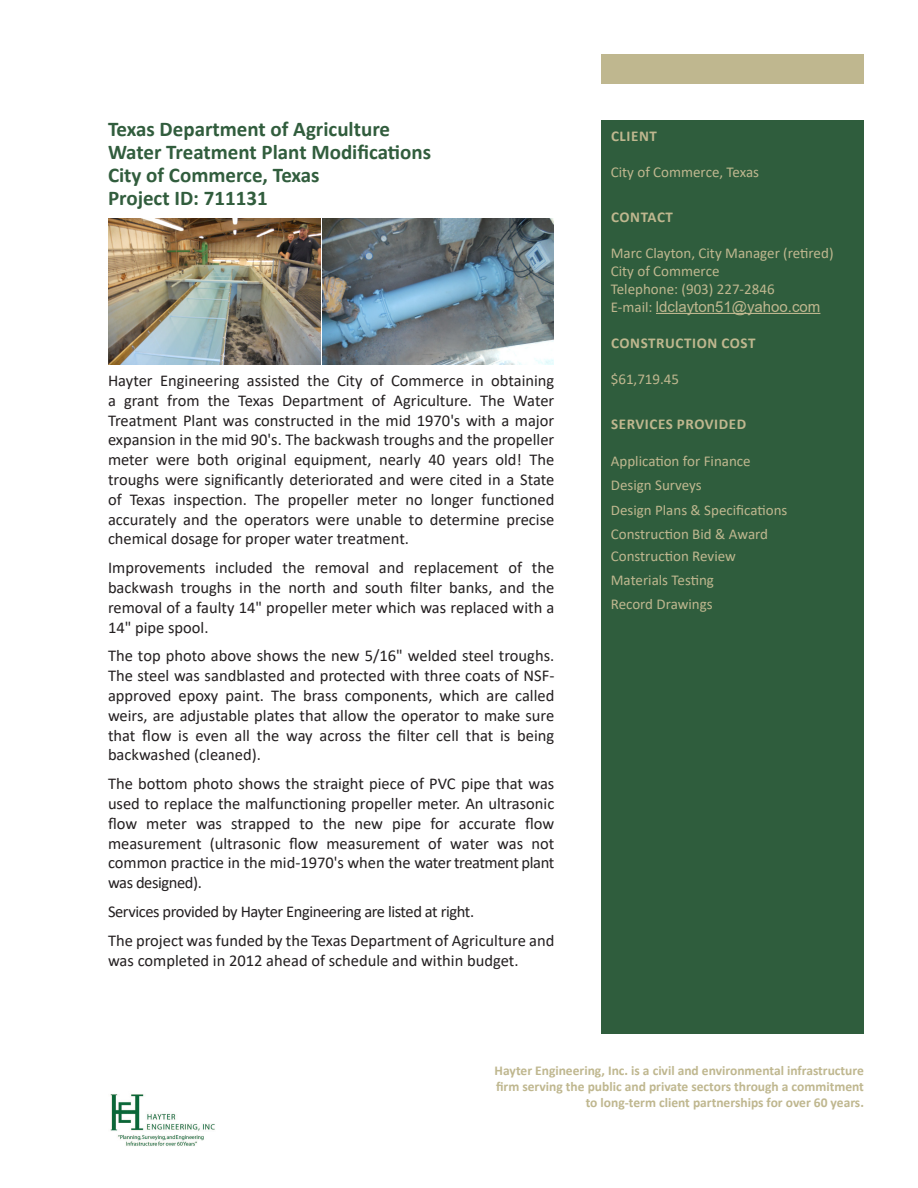
<style>
.page{position:relative;width:918px;height:1188px;background:#fff}
.page>*{position:absolute;margin:0;border:0;box-sizing:border-box;transform-origin:0 0}
.Header_for_Marketing{font:700 21px "Calibri";color:#315d3d}
.Body_Text_for_Descri{font:16.5px/19.8px "Calibri";color:#231f20;text-align:justify}
.Body_Text_for_Descri-2{font:16.5px "Calibri";letter-spacing:-.025em;color:#231f20}
.List_under_sub_headi{font:15px "Calibri";color:#bfb78f}
.Header_for_Green_blo{font:700 15px "Calibri";letter-spacing:.04em;color:#bfb78f}
.List_under_sub_headi-2{font:15px "Arial";color:#bfb78f}
.List_under_sub_headi-3{font:14.7px "Calibri";color:#bfb78f}
.t1{font:700 13.5px/16.2px "Calibri";color:#bfb78f;text-align:right}
.s1{font-family:"Calibri"}
</style>
<div class="page">
<img style="left:322px;top:219px;width:231px;height:145px">
<img style="left:108px;top:219px;width:212px;height:145px">
<div style="left:602px;top:120px;width:262px;height:913px;background:#2f5d3d"></div>
<div style="left:602px;top:54px;width:262px;height:29px;background:#bfb78f"></div>
<img style="left:110px;top:1094px;width:105px;height:52px">
<hr style="left:656px;top:313px;width:164px;height:1px;background:#bfb78f">
<p class="Header_for_Marketing" style="left:108px;top:114px;width:284px">Texas Department of Agriculture</p>
<p class="Header_for_Marketing" style="left:108px;top:137px;width:325px">Water Treatment Plant Modifications</p>
<p class="Header_for_Marketing" style="left:108px;top:160px;width:213px">City of Commerce, Texas</p>
<p class="Header_for_Marketing" style="left:108px;top:183px;width:161px">Project ID: 711131</p>
<p class="Body_Text_for_Descri" style="left:108px;top:370px;width:448px">Hayter Engineering assisted the City of Commerce in obtaining a grant from the Texas Department of Agriculture. The Water Treatment Plant was constructed in the mid 1970's with a major expansion in the mid 90's. The backwash troughs and the propeller meter were both original equipment, nearly 40 years old! The troughs were significantly deteriorated and were cited in a State of Texas inspection. The propeller meter no longer functioned accurately and the operators were unable to determine precise chemical dosage for proper water treatment.</p>
<p class="Body_Text_for_Descri" style="left:108px;top:557px;width:448px">Improvements included the removal and replacement of the backwash troughs in the north and south filter banks, and the removal of a faulty 14" propeller meter which was replaced with a 14" pipe spool.</p>
<p class="Body_Text_for_Descri" style="left:108px;top:646px;width:448px">The top photo above shows the new 5/16" welded steel troughs.<br>The steel was sandblasted and protected with three coats of NSF&shy;approved epoxy paint. The brass components, which are called weirs, are adjustable plates that allow the operator to make sure that flow is even all the way across the filter cell that is being backwashed (cleaned).</p>
<p class="Body_Text_for_Descri" style="left:108px;top:773px;width:448px">The bottom photo shows the straight piece of PVC pipe that was used to replace the malfunctioning propeller meter. An ultrasonic flow meter was strapped to the new pipe for accurate flow measurement (ultrasonic flow measurement of water was not common practice in the mid-1970's when the water treatment plant was designed).</p>
<p class="Body_Text_for_Descri-2" style="left:108px;top:900px;width:368px">Services provided by Hayter Engineering are listed at right.</p>
<p class="Body_Text_for_Descri" style="left:108px;top:930px;width:448px">The project was funded by the Texas Department of Agriculture and was completed in 2012 ahead of schedule and within budget.</p>
<p class="Header_for_Green_blo" style="left:611px;top:125px;width:47px">CLIENT</p>
<p class="List_under_sub_headi" style="left:611px;top:161px;width:150px">City of Commerce, Texas</p>
<p class="Header_for_Green_blo" style="left:611px;top:206px;width:63px">CONTACT</p>
<p class="List_under_sub_headi" style="left:611px;top:242px;width:224px">Marc Clayton, City Manager (retired)</p>
<p class="List_under_sub_headi" style="left:611px;top:260px;width:110px">City of Commerce</p>
<p class="List_under_sub_headi" style="left:611px;top:278px;width:165px">Telephone: (903) 227-2846</p>
<p class="List_under_sub_headi-2" style="left:611px;top:296px;width:211px"><span class="s1">E-mail:</span> ldclayton51@yahoo.com</p>
<p class="Header_for_Green_blo" style="left:611px;top:332px;width:146px">CONSTRUCTION COST</p>
<p class="List_under_sub_headi" style="left:611px;top:368px;width:70px">$61,719.45</p>
<p class="Header_for_Green_blo" style="left:611px;top:413px;width:137px">SERVICES PROVIDED</p>
<p class="List_under_sub_headi" style="left:611px;top:451px;width:141px">Application for Finance</p>
<p class="List_under_sub_headi" style="left:611px;top:474px;width:92px">Design Surveys</p>
<p class="List_under_sub_headi-3" style="left:611px;top:500px;width:178px">Design Plans &amp; Specifications</p>
<p class="List_under_sub_headi" style="left:611px;top:524px;width:159px">Construction Bid &amp; Award</p>
<p class="List_under_sub_headi" style="left:611px;top:546px;width:127px">Construction Review</p>
<p class="List_under_sub_headi" style="left:611px;top:570px;width:105px">Materials Testing</p>
<p class="List_under_sub_headi" style="left:611px;top:593px;width:103px">Record Drawings</p>
<p class="t1" style="left:495px;top:1062px;width:371px">Hayter Engineering, Inc. is a civil and environmental infrastructure firm serving the public and private sectors through a commitment to long-term client partnerships for over 60 years.</p>
</div>
